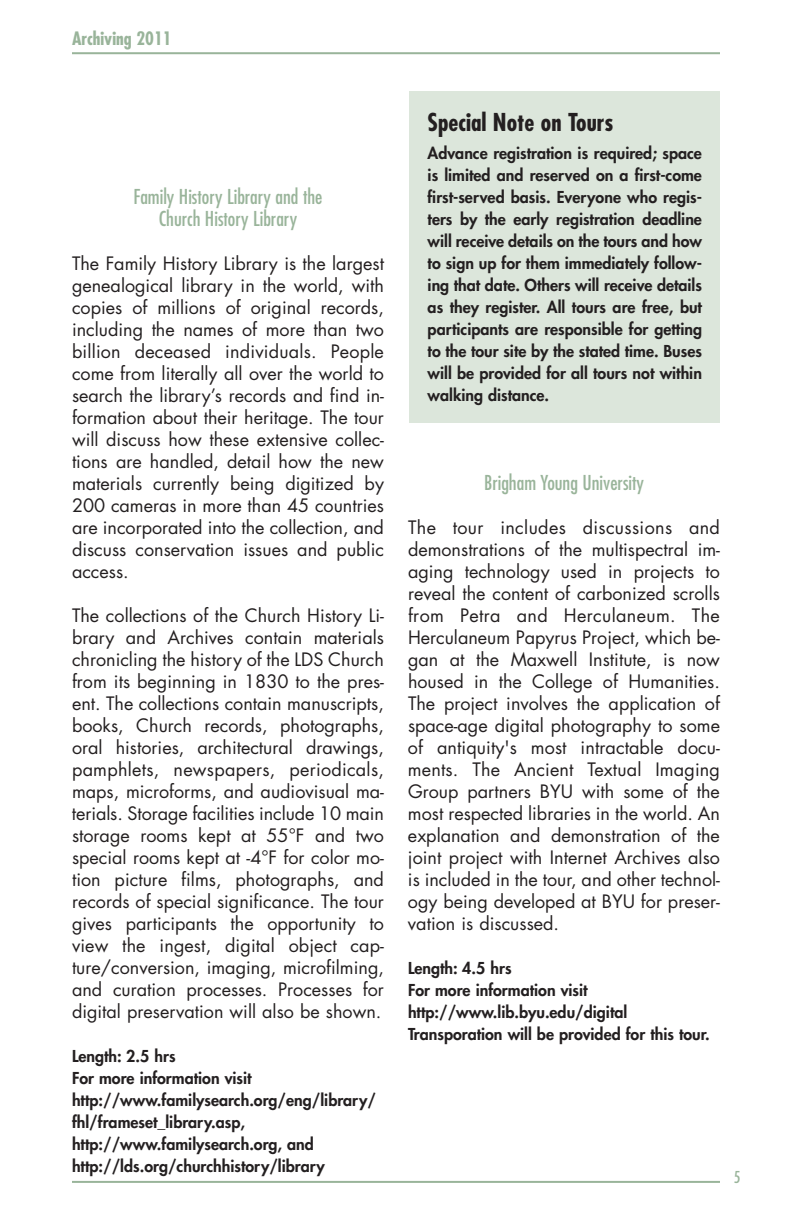
<style>
.page{position:relative;width:792px;height:1224px;background:#fff}
.page>*{position:absolute;margin:0;border:0;box-sizing:border-box;transform-origin:0 0}
.t1{font:700 condensed 24px "Futura Std";color:#231f20}
.t2{font:condensed 20px/22px "Futura Std";color:#99b49a;text-align:center}
.t3{font:18px/22px "Futura Std";color:#231f20;text-align:justify}
.t4{font:700 condensed 18px "Futura Std";color:#99b49a}
.t5{font:800 16px/22px "Futura Std";color:#231f20}
.t6{font:condensed 16px "Futura Std";color:#99b49a}
</style>
<div class="page">
<hr style="left:72px;top:52px;width:648px;height:2px;background:#99b49a">
<hr style="left:72px;top:1181px;width:648px;height:2px;background:#99b49a">
<div style="left:410px;top:91px;width:310px;height:332px;background:#dce6db"></div>
<p class="t4" style="left:72px;top:31px;width:101px">Archiving 2011</p>
<p class="t2" style="left:134px;top:187px;width:190px">Family History Library and the<br>Church History Library</p>
<p class="t3" style="left:72px;top:254px;width:314px">The Family History Library is the largest genealogical library in the world, with copies of millions of original records, including the names of more than two billion deceased individuals. People come from literally all over the world to search the library’s records and find in&shy;formation about their heritage. The tour will discuss how these extensive collec&shy;tions are handled, detail how the new materials currently being digitized by 200 cameras in more than 45 countries are incorporated into the collection, and discuss conservation issues and public access.</p>
<p class="t3" style="left:72px;top:606px;width:314px">The collections of the Church History Li&shy;brary and Archives contain materials chronicling the history of the LDS Church from its beginning in 1830 to the pres&shy;ent. The collections contain manuscripts, books, Church records, photographs, oral histories, architectural drawings, pamphlets, newspapers, periodicals, maps, microforms, and audiovisual ma&shy;terials. Storage facilities include 10 main storage rooms kept at 55°F and two special rooms kept at -4°F for color mo&shy;tion picture films, photographs, and records of special significance. The tour gives participants the opportunity to view the ingest, digital object cap&shy;ture/conversion, imaging, microfilming, and curation processes. Processes for digital preservation will also be shown.</p>
<p class="t5" style="left:72px;top:1046px;width:306px">Length: 2.5 hrs<br>For more information visit http://www.familysearch.org/eng/library/ fhl/frameset_library.asp, http://www.familysearch.org, and http://lds.org/churchhistory/library</p>
<h1 class="t1" style="left:428px;top:111px;width:187px">Special Note on Tours</h1>
<p class="t5" style="left:428px;top:143px;width:276px;text-align:justify">Advance registration is required; space is limited and reserved on a first-come first-served basis. Everyone who regis&shy;ters by the early registration deadline will receive details on the tours and how to sign up for them immediately follow&shy;ing that date. Others will receive details as they register. All tours are free, but participants are responsible for getting to the tour site by the stated time. Buses will be provided for all tours not within walking distance.</p>
<p class="t2" style="left:484px;top:473px;width:161px">Brigham Young University</p>
<p class="t3" style="left:408px;top:518px;width:314px">The tour includes discussions and demonstrations of the multispectral im&shy;aging technology used in projects to reveal the content of carbonized scrolls from Petra and Herculaneum. The Herculaneum Papyrus Project, which be&shy;gan at the Maxwell Institute, is now housed in the College of Humanities.<br>The project involves the application of space-age digital photography to some of antiquity's most intractable docu&shy;ments. The Ancient Textual Imaging Group partners BYU with some of the most respected libraries in the world. An explanation and demonstration of the joint project with Internet Archives also is included in the tour, and other technol&shy;ogy being developed at BYU for preser&shy;vation is discussed.</p>
<p class="t5" style="left:408px;top:958px;width:303px">Length: 4.5 hrs<br>For more information visit http://www.lib.byu.edu/digital<br>Transporation will be provided for this tour.</p>
<p class="t6" style="left:734px;top:1170px;width:8px">5</p>
</div>
